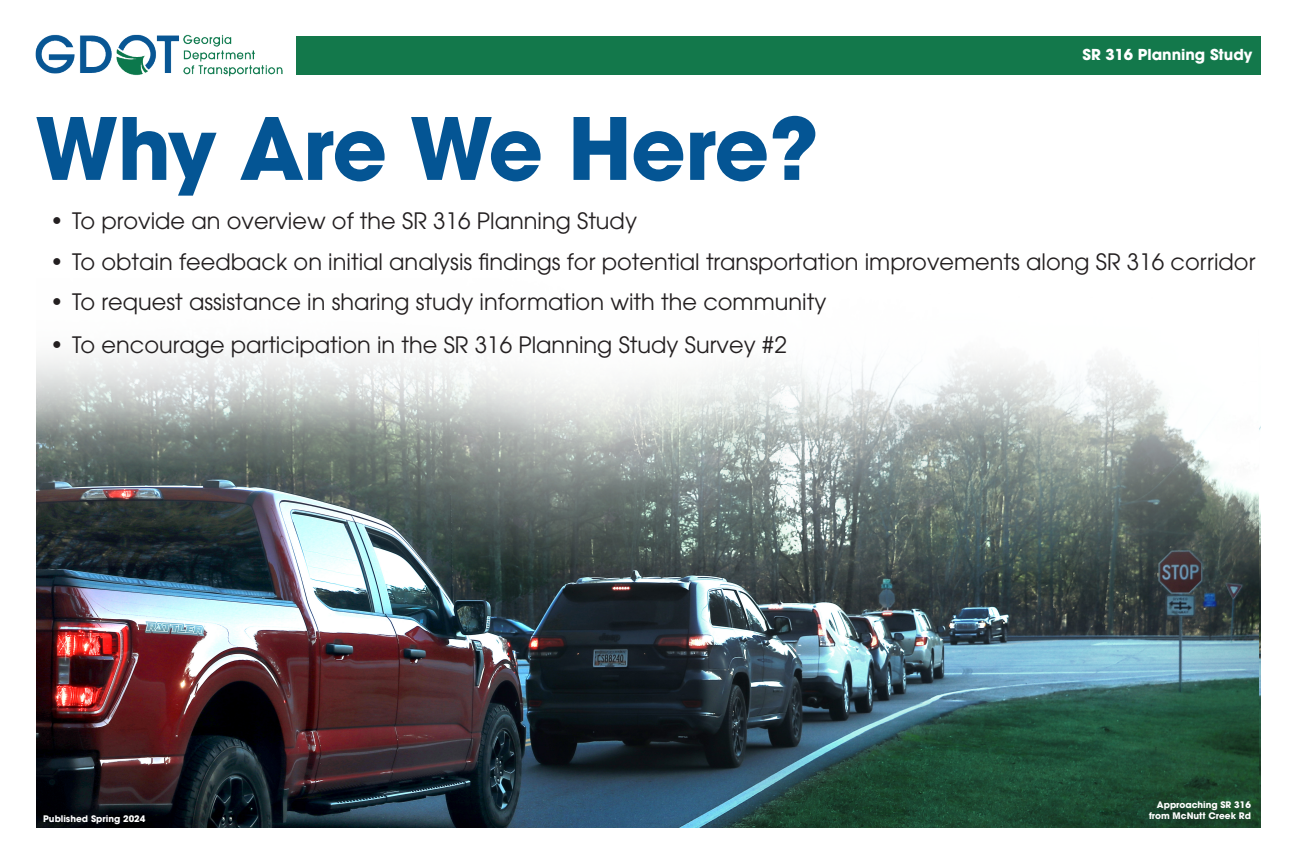
<style>
.page{position:relative;width:1296px;height:864px;background:#fff}
.page>*{position:absolute;margin:0;border:0;box-sizing:border-box;transform-origin:0 0}
.t1{font:700 85px "ITC Avant Garde Pro";letter-spacing:-.015em;color:#045594}
.t2{font:22.5px "ITC Avant Garde Pro";color:#231f20}
.t3{font:700 15px "ITC Avant Garde Pro";color:#fff}
.t4{font:700 9px/10.8px "ITC Avant Garde Pro";color:#fff;text-align:right}
</style>
<div class="page">
<img style="left:37px;top:435px;width:1224px;height:393px">
<svg style="left:37px;top:351px;width:1224px;height:84px"></svg>
<img style="left:35px;top:34px;width:248px;height:43px">
<div style="left:297px;top:36px;width:964px;height:38px;background:#13784b"></div>
<p class="t3" style="left:1082px;top:45px;width:172px">SR 316 Planning Study</p>
<p class="t1" style="left:35px;top:92px;width:785px">Why Are We Here?</p>
<p class="t2" style="left:50px;top:207px;width:588px">• To provide an overview of the SR 316 Planning Study</p>
<p class="t2" style="left:50px;top:248px;width:1207px">• To obtain feedback on initial analysis findings for potential transportation improvements along SR 316 corridor</p>
<p class="t2" style="left:50px;top:288px;width:778px">• To request assistance in sharing study information with the community</p>
<p class="t2" style="left:50px;top:331px;width:738px">• To encourage participation in the SR 316 Planning Study Survey #2</p>
<p class="t4" style="left:43px;top:813px;width:104px">Published Spring 2024</p>
<p class="t4" style="left:1149px;top:799px;width:103px">Approaching SR 316 from McNutt Creek Rd</p>
</div>
